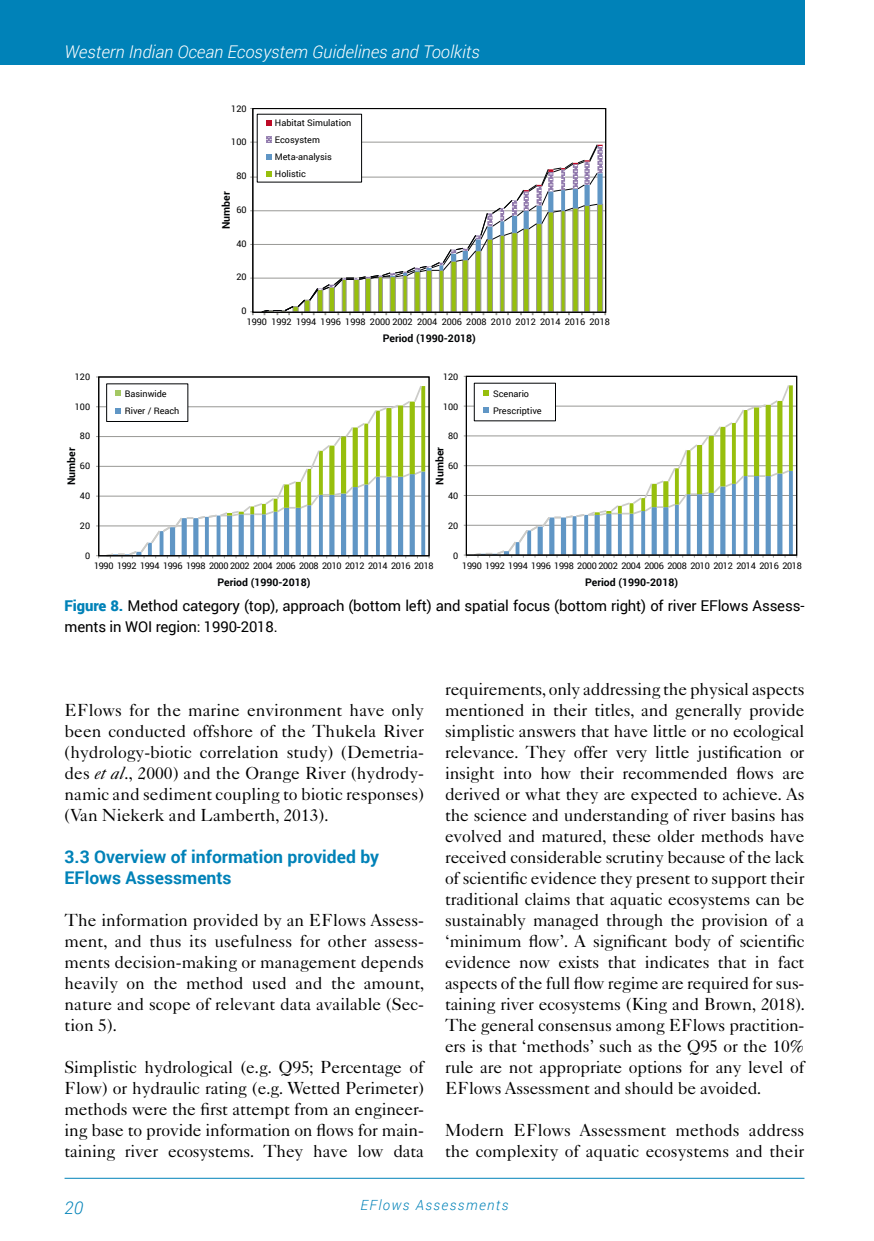
<style>
.page{position:relative;width:874px;height:1241px;background:#fff}
.page>*{position:absolute;margin:0;border:0;box-sizing:border-box;transform-origin:0 0}
.t1{font:17.5px/21px "Caslon 540 LT Std";color:#000;text-align:justify}
.t2{font:700 17.5px/21px "Roboto";color:#0082b8}
.t3{font:italic 300 17.5px "Roboto";color:#fff}
.t4{font:italic 300 17.5px "Roboto";color:#0082b8}
.t5{font:14.88px/21px "Roboto";letter-spacing:-.01em;color:#000}
.t6{font:italic 300 14px "Roboto";letter-spacing:.1em;color:#0082b8}
.t7{font:700 10.5px "Roboto";color:#010305}
.t8{font:9.1px/16.8px "Roboto";letter-spacing:-.01em;color:#000}
.t9{font:9.1px "Roboto";letter-spacing:-.04em;color:#000}
.s1{font-weight:900;color:#0082b8}
.s2{font-style:italic}
</style>
<div class="page">
<hr style="left:64px;top:1177px;width:740px;height:1px;background:#0082b8">
<div style="left:0;top:0;width:804px;height:64px;background:#0082b8"></div>
<hr style="left:253px;top:278px;width:352px;height:1px;background:#989895">
<hr style="left:253px;top:244px;width:352px;height:1px;background:#989895">
<hr style="left:253px;top:210px;width:352px;height:1px;background:#989895">
<hr style="left:253px;top:177px;width:352px;height:1px;background:#989895">
<hr style="left:253px;top:142px;width:352px;height:1px;background:#989895">
<div style="left:597px;top:204px;width:5px;height:108px;background:#97bf0d"></div>
<div style="left:597px;top:173px;width:5px;height:31px;background:#6096c5"></div>
<svg style="left:598px;top:146px;width:4px;height:27px"></svg>
<svg style="left:261px;top:143px;width:337px;height:60px"></svg>
<hr style="left:253px;top:312px;width:352px;height:1px;background:#989895">
<svg style="left:261px;top:203px;width:337px;height:112px"></svg>
<div style="left:257px;top:114px;width:104px;height:68px;background:#fff"></div>
<div style="left:252px;top:108px;width:353px;height:204px;border:1px solid #000"></div>
<svg style="left:266px;top:120px;width:5px;height:5px"></svg>
<svg style="left:266px;top:137px;width:5px;height:5px"></svg>
<svg style="left:266px;top:154px;width:5px;height:5px"></svg>
<svg style="left:266px;top:171px;width:5px;height:5px"></svg>
<hr style="left:99px;top:436px;width:330px;height:1px;background:#989895">
<hr style="left:99px;top:406px;width:330px;height:1px;background:#989895">
<hr style="left:421px;top:386px;width:4px;height:85px;background:#97bf0d">
<svg style="left:104px;top:384px;width:319px;height:82px"></svg>
<svg style="left:96px;top:466px;width:333px;height:92px"></svg>
<div style="left:107px;top:384px;width:81px;height:37px;background:#fff"></div>
<div style="left:106px;top:383px;width:82px;height:39px;border:1px solid #010305"></div>
<svg style="left:115px;top:390px;width:6px;height:6px"></svg>
<svg style="left:115px;top:408px;width:6px;height:5px"></svg>
<hr style="left:466px;top:524px;width:330px;height:1px;background:#989895">
<hr style="left:466px;top:495px;width:330px;height:1px;background:#989895">
<hr style="left:466px;top:465px;width:330px;height:1px;background:#989895">
<hr style="left:466px;top:435px;width:330px;height:1px;background:#989895">
<hr style="left:466px;top:405px;width:330px;height:1px;background:#989895">
<hr style="left:788px;top:385px;width:4px;height:86px;background:#97bf0d">
<svg style="left:472px;top:383px;width:318px;height:85px"></svg>
<hr style="left:465px;top:376px;width:1px;height:179px;background:#989895">
<svg style="left:472px;top:468px;width:324px;height:89px"></svg>
<div style="left:474px;top:383px;width:81px;height:38px;background:#fff"></div>
<svg style="left:483px;top:390px;width:5px;height:5px"></svg>
<svg style="left:483px;top:407px;width:5px;height:6px"></svg>
<div style="left:98px;top:377px;width:331px;height:179px;border:1px solid #000"></div>
<div style="left:466px;top:376px;width:330px;height:179px;border:1px solid #000"></div>
<p class="t3" style="left:64px;top:39px;width:416px">Western Indian Ocean Ecosystem Guidelines and Toolkits</p>
<p class="t8" style="left:231px;top:100px;width:17px">120</p>
<p class="t8" style="left:231px;top:133px;width:17px">100</p>
<p class="t8" style="left:236px;top:167px;width:12px">80</p>
<p class="t8" style="left:236px;top:201px;width:12px">60</p>
<p class="t8" style="left:236px;top:234px;width:12px">40</p>
<p class="t8" style="left:236px;top:268px;width:12px">20</p>
<p class="t8" style="left:241px;top:302px;width:7px">0</p>
<p class="t7" style="left:218px;top:229px;width:39px;rotate:-90deg">Number</p>
<p class="t8" style="left:275px;top:114px;width:78px">Habitat Simulation<br>Ecosystem<br>Meta-analysis<br>Holistic</p>
<p class="t8" style="left:246px;top:313px;width:364px">1990 1992 1994 1996 1998 2000 2002 2004 2006 2008 2010 2012 2014 2016 2018</p>
<p class="t8" style="left:75px;top:368px;width:17px">120</p>
<p class="t8" style="left:75px;top:397px;width:17px">100</p>
<p class="t8" style="left:80px;top:427px;width:12px">80</p>
<p class="t8" style="left:80px;top:457px;width:12px">60</p>
<p class="t8" style="left:80px;top:487px;width:12px">40</p>
<p class="t8" style="left:80px;top:516px;width:12px">20</p>
<p class="t8" style="left:85px;top:546px;width:7px">0</p>
<p class="t7" style="left:64px;top:485px;width:39px;rotate:-90deg">Number</p>
<p class="t8" style="left:125px;top:385px;width:56px">Basinwide<br>River / Reach</p>
<p class="t7" style="left:382px;top:330px;width:94px">Period (1990-2018)</p>
<p class="t8" style="left:443px;top:368px;width:17px">120</p>
<p class="t8" style="left:443px;top:397px;width:17px">100</p>
<p class="t8" style="left:448px;top:427px;width:12px">80</p>
<p class="t8" style="left:448px;top:457px;width:12px">60</p>
<p class="t8" style="left:448px;top:487px;width:12px">40</p>
<p class="t8" style="left:448px;top:516px;width:12px">20</p>
<p class="t8" style="left:453px;top:546px;width:7px">0</p>
<p class="t7" style="left:432px;top:484px;width:39px;rotate:-90deg">Number</p>
<p class="t8" style="left:492px;top:385px;width:50px">Scenario<br>Prescriptive</p>
<p class="t9" style="left:94px;top:559px;width:341px">1990 1992 1994 1996 1998 2000 2002 2004 2006 2008 2010 2012 2014 2016 2018</p>
<p class="t7" style="left:217px;top:574px;width:94px">Period (1990-2018)</p>
<p class="t9" style="left:462px;top:559px;width:341px">1990 1992 1994 1996 1998 2000 2002 2004 2006 2008 2010 2012 2014 2016 2018</p>
<p class="t7" style="left:584px;top:574px;width:94px">Period (1990-2018)</p>
<p class="t5" style="left:64px;top:594px;width:741px"><span class="s1">Figure 8.</span> Method category (top), approach (bottom left) and spatial focus (bottom right) of river EFlows Assess&shy;ments in WOI region: 1990-2018.</p>
<p class="t1" style="left:64px;top:699px;width:361px">EFlows for the marine environment have only been conducted offshore of the Thukela River (hydrology-biotic correlation study) (Demetria&shy;des <span class="s2">et al</span>., 2000) and the Orange River (hydrody&shy;namic and sediment coupling to biotic responses) (Van Niekerk and Lamberth, 2013).</p>
<p class="t2" style="left:64px;top:845px;width:316px">3.3 Overview of information provided by<br>EFlows Assessments</p>
<p class="t1" style="left:64px;top:909px;width:361px">The information provided by an EFlows Assess&shy;ment, and thus its usefulness for other assess&shy;ments decision-making or management depends heavily on the method used and the amount, nature and scope of relevant data available (Sec&shy;tion 5).</p>
<p class="t1" style="left:64px;top:1056px;width:361px">Simplistic hydrological (e.g. Q95; Percentage of Flow) or hydraulic rating (e.g. Wetted Perimeter) methods were the first attempt from an engineer&shy;ing base to provide information on flows for main&shy;taining river ecosystems. They have low data</p>
<p class="t1" style="left:445px;top:678px;width:361px">requirements, only addressing the physical aspects mentioned in their titles, and generally provide simplistic answers that have little or no ecological relevance. They offer very little justification or insight into how their recommended flows are derived or what they are expected to achieve. As the science and understanding of river basins has evolved and matured, these older methods have received considerable scrutiny because of the lack of scientific evidence they present to support their traditional claims that aquatic ecosystems can be sustainably managed through the provision of a ‘minimum flow’. A significant body of scientific evidence now exists that indicates that in fact aspects of the full flow regime are required for sus&shy;taining river ecosystems (King and Brown, 2018).<br>The general consensus among EFlows practition&shy;ers is that ‘methods’ such as the Q95 or the 10% rule are not appropriate options for any level of EFlows Assessment and should be avoided.</p>
<p class="t1" style="left:445px;top:1119px;width:361px">Modern EFlows Assessment methods address the complexity of aquatic ecosystems and their</p>
<p class="t4" style="left:64px;top:1194px;width:20px">20</p>
<p class="t6" style="left:360px;top:1194px;width:149px">EFlows Assessments</p>
</div>
